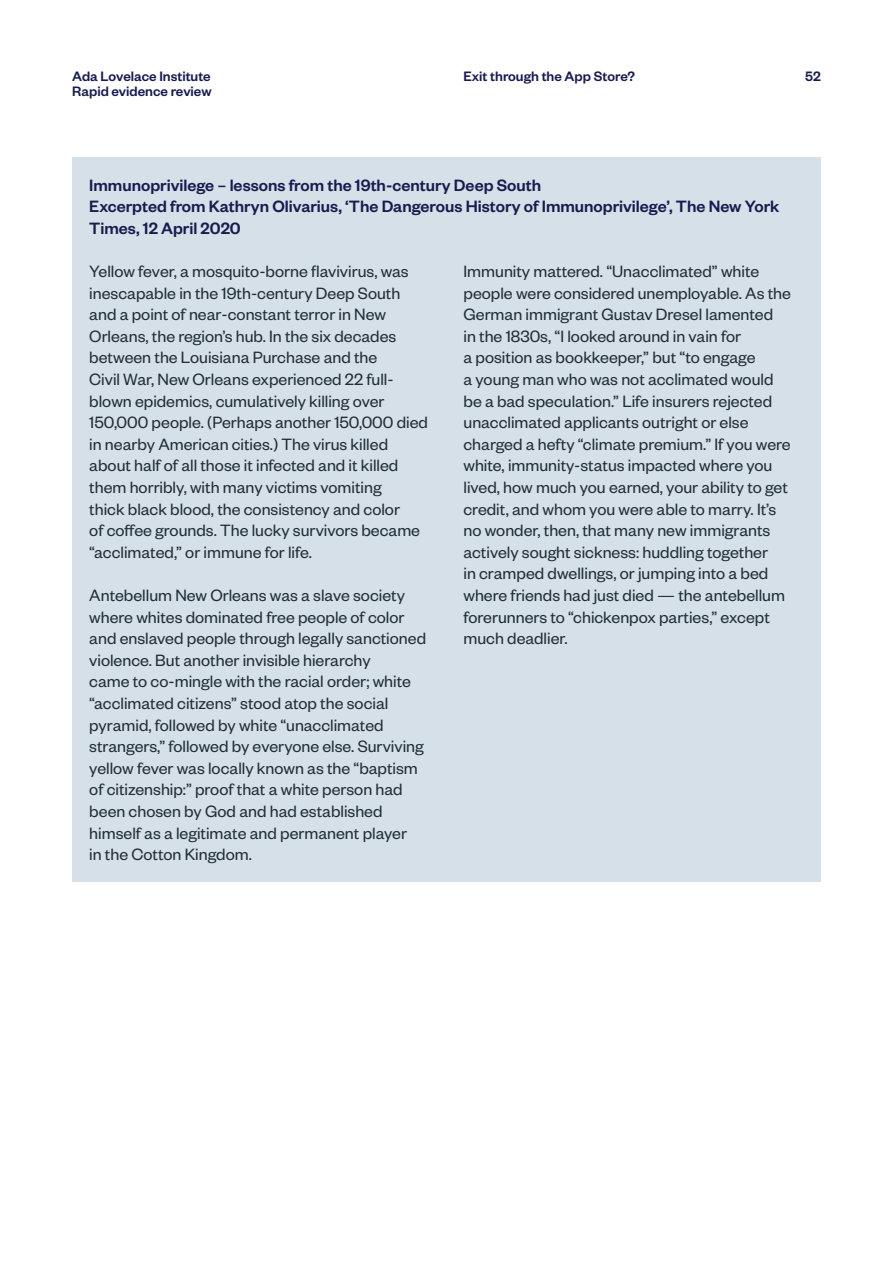
<style>
.page{position:relative;width:893px;height:1263px;background:#fff}
.page>*{position:absolute;margin:0;border:0;box-sizing:border-box;transform-origin:0 0}
.t1{font:18px/21.6px "Founders Grotesk";color:#212e38}
.t2{font:500 18px/21.6px "Founders Grotesk";color:#171c4f}
.t3{font:500 15px "Founders Grotesk";color:#171c4f}
</style>
<div class="page">
<div style="left:72px;top:158px;width:749px;height:724px;background:#d5e0e8"></div>
<p class="t3" style="left:72px;top:67px;width:140px">Ada Lovelace Institute</p>
<p class="t3" style="left:463px;top:67px;width:173px">Exit through the App Store?</p>
<p class="t3" style="left:805px;top:67px;width:17px">52</p>
<p class="t3" style="left:72px;top:82px;width:141px">Rapid evidence review</p>
<p class="t2" style="left:89px;top:173px;width:692px">Immunoprivilege – lessons from the 19th-century Deep South<br>Excerpted from Kathryn Olivarius, ‘The Dangerous History of Immunoprivilege’, The New York<br>Times, 12 April 2020</p>
<p class="t1" style="left:89px;top:259px;width:340px">Yellow fever, a mosquito-borne flavivirus, was inescapable in the 19th-century Deep South and a point of near-constant terror in New Orleans, the region’s hub. In the six decades between the Louisiana Purchase and the<br>Civil War, New Orleans experienced 22 full&shy;blown epidemics, cumulatively killing over 150,000 people. (Perhaps another 150,000 died in nearby American cities.) The virus killed about half of all those it infected and it killed them horribly, with many victims vomiting<br>thick black blood, the consistency and color<br>of coffee grounds. The lucky survivors became “acclimated,” or immune for life.</p>
<p class="t1" style="left:89px;top:583px;width:338px">Antebellum New Orleans was a slave society where whites dominated free people of color and enslaved people through legally sanctioned violence. But another invisible hierarchy<br>came to co-mingle with the racial order; white “acclimated citizens” stood atop the social pyramid, followed by white “unacclimated strangers,” followed by everyone else. Surviving yellow fever was locally known as the “baptism of citizenship:” proof that a white person had been chosen by God and had established himself as a legitimate and permanent player<br>in the Cotton Kingdom.</p>
<p class="t1" style="left:463px;top:259px;width:329px">Immunity mattered. “Unacclimated” white people were considered unemployable. As the German immigrant Gustav Dresel lamented<br>in the 1830s, “I looked around in vain for<br>a position as bookkeeper,” but “to engage<br>a young man who was not acclimated would be a bad speculation.” Life insurers rejected unacclimated applicants outright or else charged a hefty “climate premium.” If you were white, immunity-status impacted where you lived, how much you earned, your ability to get credit, and whom you were able to marry. It’s no wonder, then, that many new immigrants actively sought sickness: huddling together<br>in cramped dwellings, or jumping into a bed where friends had just died — the antebellum forerunners to “chickenpox parties,” except much deadlier.</p>
</div>
